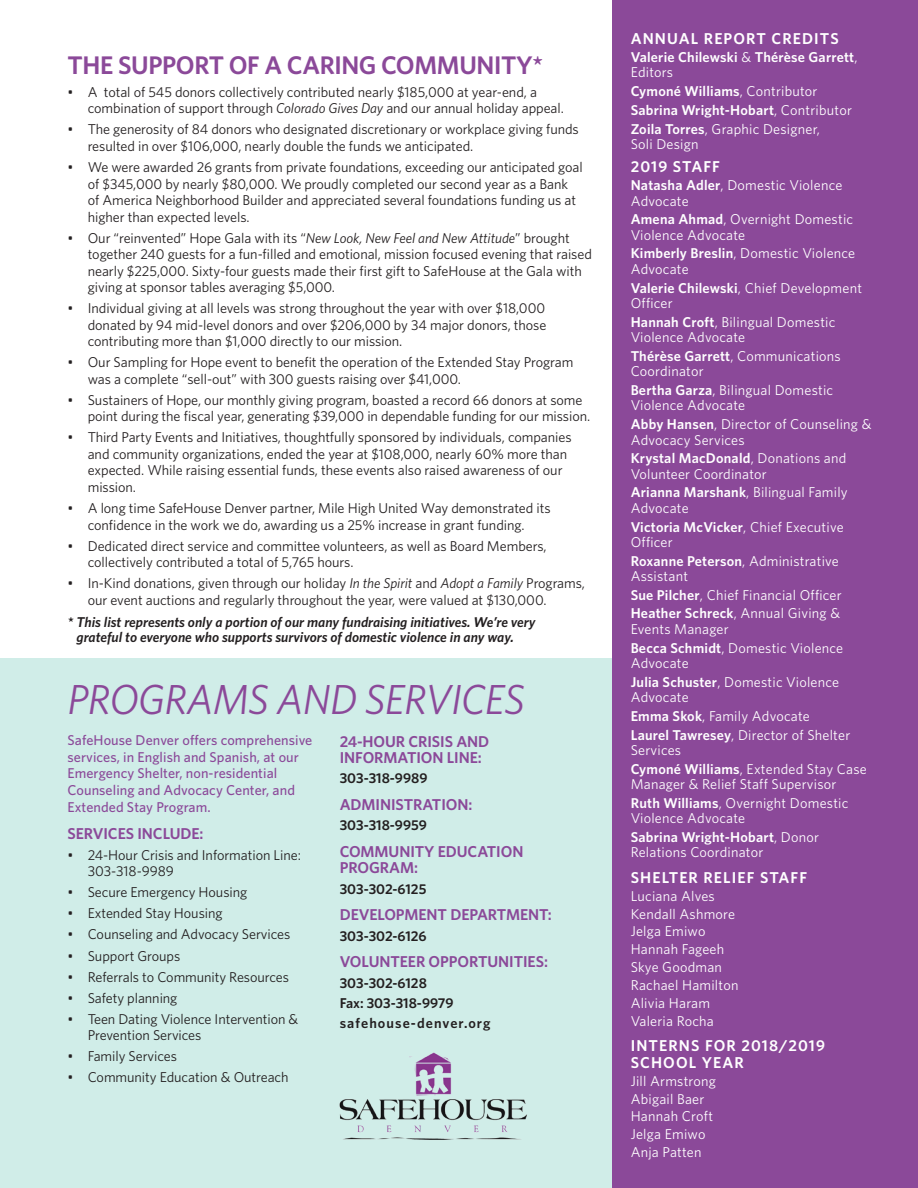
<style>
.page{position:relative;width:918px;height:1188px;background:#fff}
.page>*{position:absolute;margin:0;border:0;box-sizing:border-box;transform-origin:0 0}
.t1{font:italic 42px "Whitney";letter-spacing:-.015em;color:#8b4999}
.t2{font:600 25.5px "Whitney";letter-spacing:-.015em;color:#8b4999}
.t3{font:600 15.75px/16.5px "Whitney";letter-spacing:-.005em;color:#8b4999}
.t4{font:600 15.75px/16.5px "Whitney";letter-spacing:.07em;color:#fff}
.t5{font:14.25px/16.5px "Whitney";letter-spacing:-.005em;color:#231f20}
.t6{font:14.25px/15.5px "Whitney";letter-spacing:.015em;color:#fff}
.t7{font:500 14.25px/16.6px "Whitney";letter-spacing:.005em;color:#8b4999}
.t8{font:italic 600 14.25px/15px "Whitney";color:#231f20}
.t9{font:600 14.25px/18.8px "Whitney";letter-spacing:.015em;color:#fff}
.t10{font:600 14.25px/20.4px "Whitney";color:#231f20}
.s1{font-style:italic}
.s2{font-weight:400}
.s3{font-weight:600}
</style>
<div class="page">
<div style="left:0;top:659px;width:631px;height:529px;background:#d0ede8"></div>
<div style="left:612px;top:0;width:306px;height:1188px;background:#8b4999"></div>
<img style="left:339px;top:1052px;width:188px;height:88px">
<h2 class="t2" style="left:68px;top:50px;width:477px">THE SUPPORT OF A CARING COMMUNITY*</h2>
<p class="t5" style="left:88px;top:83px;width:478px;text-indent:-20px">• A total of 545 donors collectively contributed nearly $185,000 at year-end, a combination of support through <span class="s1">Colorado Gives Day</span> and our annual holiday appeal.</p>
<p class="t5" style="left:88px;top:121px;width:493px;text-indent:-20px">• The generosity of 84 donors who designated discretionary or workplace giving funds resulted in over $106,000, nearly double the funds we anticipated.</p>
<p class="t5" style="left:88px;top:159px;width:497px;text-indent:-20px">• We were awarded 26 grants from private foundations, exceeding our anticipated goal of $345,000 by nearly $80,000. We proudly completed our second year as a Bank of America Neighborhood Builder and appreciated several foundations funding us at higher than expected levels.</p>
<p class="t5" style="left:88px;top:229px;width:506px;text-indent:-20px">• Our “reinvented” Hope Gala with its “<span class="s1">New Look, New Feel and New Attitude</span>” brought together 240 guests for a fun-filled and emotional, mission focused evening that raised nearly $225,000. Sixty-four guests made their first gift to SafeHouse at the Gala with giving at sponsor tables averaging $5,000.</p>
<p class="t5" style="left:88px;top:300px;width:460px;text-align:justify;text-indent:-20px">• Individual giving at all levels was strong throughout the year with over $18,000 donated by 94 mid-level donors and over $206,000 by 34 major donors, those contributing more than $1,000 directly to our mission.</p>
<p class="t5" style="left:88px;top:354px;width:487px;text-indent:-20px">• Our Sampling for Hope event to benefit the operation of the Extended Stay Program was a complete “sell-out” with 300 guests raising over $41,000.</p>
<p class="t5" style="left:88px;top:391px;width:504px;text-indent:-20px">• Sustainers of Hope, our monthly giving program, boasted a record 66 donors at some point during the fiscal year, generating $39,000 in dependable funding for our mission.</p>
<p class="t5" style="left:88px;top:429px;width:485px;text-indent:-20px">• Third Party Events and Initiatives, thoughtfully sponsored by individuals, companies and community organizations, ended the year at $108,000, nearly 60% more than expected. While raising essential funds, these events also raised awareness of our mission.</p>
<p class="t5" style="left:68px;top:500px;width:485px;text-align:center">• A long time SafeHouse Denver partner, Mile High United Way demonstrated its confidence in the work we do, awarding us a 25% increase in grant funding.</p>
<p class="t5" style="left:88px;top:537px;width:460px;text-indent:-20px">• Dedicated direct service and committee volunteers, as well as Board Members, collectively contributed a total of 5,765 hours.</p>
<p class="t5" style="left:88px;top:575px;width:499px;text-indent:-20px">• In-Kind donations, given through our holiday <span class="s1">In the Spirit</span> and <span class="s1">Adopt a Family</span> Programs, our event auctions and regularly throughout the year, were valued at $130,000.</p>
<p class="t8" style="left:77px;top:614px;width:461px;text-indent:-9px">* This list represents only a portion of our many fundraising initiatives. We’re very grateful to everyone who supports survivors of domestic violence in any way.</p>
<h1 class="t1" style="left:68px;top:675px;width:459px">PROGRAMS AND SERVICES</h1>
<p class="t7" style="left:68px;top:732px;width:246px">SafeHouse Denver offers comprehensive services, in English and Spanish, at our Emergency Shelter, non-residential Counseling and Advocacy Center, and Extended Stay Program.</p>
<p class="t3" style="left:68px;top:824px;width:138px">SERVICES INCLUDE:</p>
<p class="t5" style="left:88px;top:846px;width:215px;text-indent:-20px">• 24-Hour Crisis and Information Line:<br>303-318-9989</p>
<p class="t5" style="left:68px;top:884px;width:181px">• Secure Emergency Housing</p>
<p class="t5" style="left:68px;top:905px;width:157px">• Extended Stay Housing</p>
<p class="t5" style="left:68px;top:926px;width:224px">• Counseling and Advocacy Services</p>
<p class="t5" style="left:68px;top:947px;width:114px">• Support Groups</p>
<p class="t5" style="left:68px;top:968px;width:223px">• Referrals to Community Resources</p>
<p class="t5" style="left:68px;top:989px;width:111px">• Safety planning</p>
<p class="t5" style="left:88px;top:1010px;width:212px;text-indent:-20px">• Teen Dating Violence Intervention &amp;<br>Prevention Services</p>
<p class="t5" style="left:68px;top:1048px;width:111px">• Family Services</p>
<p class="t5" style="left:68px;top:1069px;width:223px">• Community Education &amp; Outreach</p>
<p class="t3" style="left:340px;top:732px;width:151px">24-HOUR CRISIS AND<br>INFORMATION LINE:</p>
<p class="t10" style="left:340px;top:768px;width:89px">303-318-9989</p>
<p class="t3" style="left:340px;top:796px;width:134px">ADMINISTRATION:</p>
<p class="t10" style="left:340px;top:815px;width:89px">303-318-9959</p>
<p class="t3" style="left:340px;top:843px;width:185px">COMMUNITY EDUCATION<br>PROGRAM:</p>
<p class="t10" style="left:340px;top:878px;width:88px">303-302-6125</p>
<p class="t3" style="left:340px;top:906px;width:213px">DEVELOPMENT DEPARTMENT:</p>
<p class="t10" style="left:340px;top:925px;width:88px">303-302-6126</p>
<p class="t3" style="left:340px;top:953px;width:210px">VOLUNTEER OPPORTUNITIES:</p>
<p class="t10" style="left:340px;top:972px;width:152px">303-302-6128<br>Fax: 303-318-9979 safehouse-denver.org</p>
<p class="t4" style="left:631px;top:30px;width:210px">ANNUAL REPORT CREDITS</p>
<p class="t9" style="left:631px;top:49px;width:228px;line-height:15.5px">Valerie Chilewski <span class="s2">&amp;</span> Thérèse Garrett<span class="s2">,<br>Editors</span></p>
<p class="t9" style="left:631px;top:81px;width:223px">Cymoné Williams<span class="s2">, Contributor<br></span>Sabrina Wright-Hobart<span class="s2">, Contributor<br></span>Zoila Torres<span class="s2">, Graphic Designer,</span></p>
<p class="t6" style="left:631px;top:136px;width:69px">Soli Design</p>
<p class="t4" style="left:631px;top:158px;width:91px">2019 STAFF</p>
<p class="t6" style="left:631px;top:177px;width:213px"><span class="s3">Natasha Adler</span>, Domestic Violence<br>Advocate</p>
<p class="t6" style="left:631px;top:211px;width:224px"><span class="s3">Amena Ahmad</span>, Overnight Domestic<br>Violence Advocate</p>
<p class="t6" style="left:631px;top:245px;width:226px"><span class="s3">Kimberly Breslin</span>, Domestic Violence<br>Advocate</p>
<p class="t6" style="left:631px;top:280px;width:233px"><span class="s3">Valerie Chilewski</span>, Chief Development<br>Officer</p>
<p class="t6" style="left:631px;top:314px;width:206px"><span class="s3">Hannah Croft</span>, Bilingual Domestic<br>Violence Advocate</p>
<p class="t6" style="left:631px;top:348px;width:212px"><span class="s3">Thérèse Garrett</span>, Communications<br>Coordinator</p>
<p class="t6" style="left:631px;top:382px;width:204px"><span class="s3">Bertha Garza</span>, Bilingual Domestic<br>Violence Advocate</p>
<p class="t6" style="left:631px;top:416px;width:242px"><span class="s3">Abby Hansen</span>, Director of Counseling &amp;<br>Advocacy Services</p>
<p class="t6" style="left:631px;top:450px;width:217px"><span class="s3">Krystal MacDonald</span>, Donations and<br>Volunteer Coordinator</p>
<p class="t6" style="left:631px;top:484px;width:219px"><span class="s3">Arianna Marshank</span>, Bilingual Family<br>Advocate</p>
<p class="t6" style="left:631px;top:519px;width:215px"><span class="s3">Victoria McVicker</span>, Chief Executive<br>Officer</p>
<p class="t6" style="left:631px;top:553px;width:210px"><span class="s3">Roxanne Peterson</span>, Administrative<br>Assistant</p>
<p class="t6" style="left:631px;top:585px;width:213px;line-height:18.8px"><span class="s3">Sue Pilcher</span>, Chief Financial Officer<br><span class="s3">Heather Schreck</span>, Annual Giving &amp;</p>
<p class="t6" style="left:631px;top:619px;width:214px;line-height:18.8px">Events Manager<br><span class="s3">Becca Schmidt</span>, Domestic Violence</p>
<p class="t6" style="left:631px;top:653px;width:210px;line-height:18.8px">Advocate<br><span class="s3">Julia Schuster</span>, Domestic Violence</p>
<p class="t6" style="left:631px;top:688px;width:221px;line-height:18.8px">Advocate<br><span class="s3">Emma Skok</span>, Family Advocate<br><span class="s3">Laurel Tawresey</span>, Director of Shelter</p>
<p class="t6" style="left:631px;top:740px;width:238px;line-height:18.8px">Services<br><span class="s3">Cymoné Williams</span>, Extended Stay Case</p>
<p class="t6" style="left:631px;top:775px;width:219px;line-height:18.8px">Manager &amp; Relief Staff Supervisor<br><span class="s3">Ruth Williams</span>, Overnight Domestic</p>
<p class="t6" style="left:631px;top:809px;width:190px;line-height:18.8px">Violence Advocate<br><span class="s3">Sabrina Wright-Hobart</span>, Donor</p>
<p class="t6" style="left:631px;top:845px;width:134px">Relations Coordinator</p>
<p class="t4" style="left:631px;top:869px;width:178px">SHELTER RELIEF STAFF</p>
<p class="t6" style="left:631px;top:887px;width:109px;line-height:17.9px">Luciana Alves<br>Kendall Ashmore<br>Jelga Emiwo<br>Hannah Fageeh<br>Skye Goodman<br>Rachael Hamilton<br>Alivia Haram<br>Valeria Rocha</p>
<p class="t4" style="left:631px;top:1037px;width:196px">INTERNS FOR 2018/2019<br>SCHOOL YEAR</p>
<p class="t6" style="left:631px;top:1071px;width:87px;line-height:17.9px">Jill Armstrong<br>Abigail Baer<br>Hannah Croft<br>Jelga Emiwo<br>Anja Patten</p>
</div>
